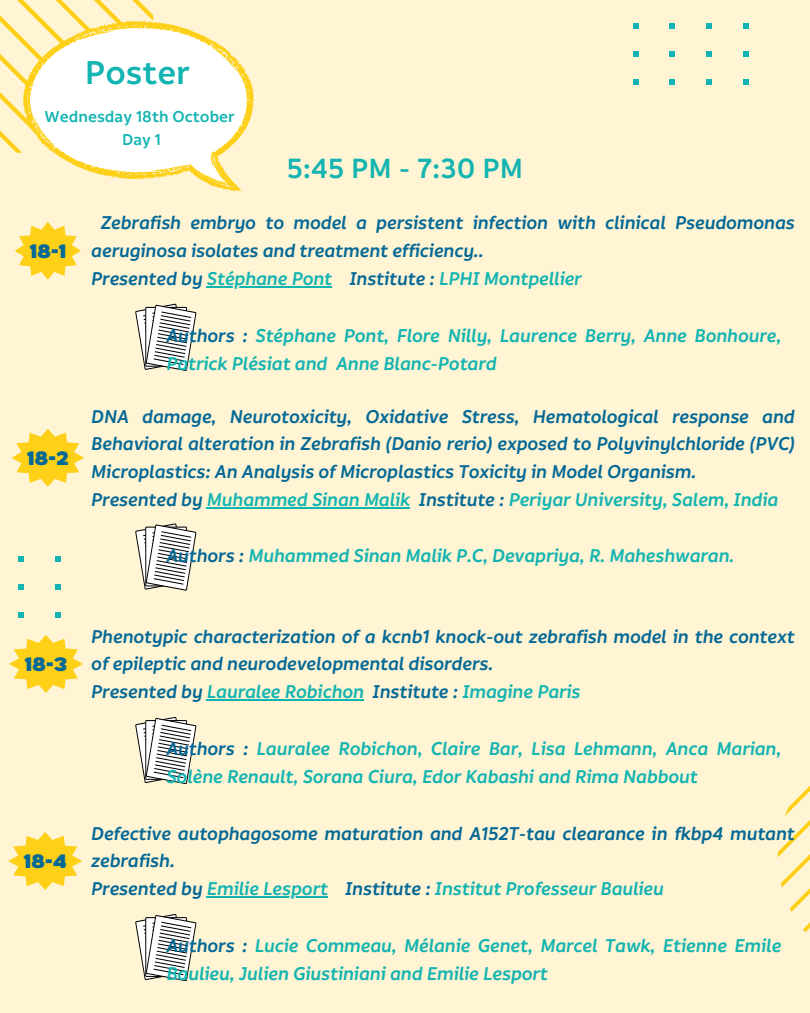
<style>
.page{position:relative;width:810px;height:1013px;background:#fff}
.page>*{position:absolute;margin:0;border:0;box-sizing:border-box;transform-origin:0 0}
.t1{font:600 35.7px "Informative";color:#13b4b1}
.t2{font:600 30px "Informative";color:#13b4b1}
.t3{font:italic 600 20px/27.8px "Informative";letter-spacing:-.01em;color:#056996}
.t4{font:italic 600 20px/27.8px "Informative";letter-spacing:-.01em;color:#14b4b1}
.t5{font:italic 600 20px/27.8px "Informative";letter-spacing:-.01em;color:#13b4b1}
.t6{font:900 19px "Bernoru";color:#056996}
.t7{font:600 17px "Informative";color:#13b4b1}
.s1{color:#056996}
</style>
<div class="page">
<div style="left:0;top:0;width:810px;height:1012px;background:#fff4d4"></div>
<svg style="left:0;top:0;width:153px;height:153px"></svg>
<svg style="left:777px;top:786px;width:33px;height:147px"></svg>
<svg style="left:633px;top:24px;width:5px;height:5px"></svg>
<svg style="left:633px;top:52px;width:5px;height:5px"></svg>
<svg style="left:633px;top:79px;width:5px;height:5px"></svg>
<svg style="left:670px;top:24px;width:5px;height:5px"></svg>
<svg style="left:670px;top:52px;width:5px;height:5px"></svg>
<svg style="left:670px;top:79px;width:5px;height:5px"></svg>
<svg style="left:707px;top:24px;width:5px;height:5px"></svg>
<svg style="left:707px;top:52px;width:5px;height:5px"></svg>
<svg style="left:707px;top:79px;width:5px;height:5px"></svg>
<svg style="left:744px;top:24px;width:5px;height:5px"></svg>
<svg style="left:744px;top:52px;width:5px;height:5px"></svg>
<svg style="left:744px;top:79px;width:5px;height:5px"></svg>
<svg style="left:18px;top:557px;width:5px;height:5px"></svg>
<svg style="left:18px;top:584px;width:5px;height:5px"></svg>
<svg style="left:18px;top:612px;width:5px;height:5px"></svg>
<svg style="left:55px;top:557px;width:5px;height:5px"></svg>
<svg style="left:55px;top:584px;width:5px;height:5px"></svg>
<svg style="left:55px;top:612px;width:5px;height:5px"></svg>
<svg style="left:23px;top:21px;width:231px;height:171px;fill:#fff"></svg>
<svg style="left:15px;top:222px;width:66px;height:58px"></svg>
<svg style="left:135px;top:304px;width:61px;height:67px"></svg>
<hr style="left:206px;top:286px;width:126px;height:2px;background:#13b4b1">
<svg style="left:12px;top:429px;width:72px;height:58px"></svg>
<svg style="left:135px;top:523px;width:61px;height:67px"></svg>
<hr style="left:206px;top:507px;width:204px;height:2px;background:#14b4b1">
<svg style="left:9px;top:635px;width:74px;height:58px"></svg>
<svg style="left:135px;top:717px;width:61px;height:66px"></svg>
<hr style="left:206px;top:699px;width:157px;height:2px;background:#13b4b1">
<svg style="left:8px;top:832px;width:74px;height:58px"></svg>
<svg style="left:135px;top:914px;width:61px;height:66px"></svg>
<hr style="left:206px;top:896px;width:121px;height:2px;background:#13b4b1">
<p class="t1" style="left:85px;top:50px;width:107px">Poster</p>
<p class="t7" style="left:44px;top:105px;width:192px">Wednesday 18th October</p>
<p class="t7" style="left:122px;top:129px;width:40px">Day 1</p>
<p class="t2" style="left:287px;top:149px;width:238px">5:45 PM - 7:30 PM</p>
<p class="t6" style="left:29px;top:240px;width:38px">18-1</p>
<p class="t6" style="left:27px;top:447px;width:43px">18-2</p>
<p class="t3" style="left:91px;top:208px;width:705px;text-indent:9px">Zebrafish embryo to model a persistent infection with clinical Pseudomonas aeruginosa isolates and treatment efficiency..</p>
<p class="t5" style="left:91px;top:263px;width:492px"><span class="s1">Presented by</span> Stéphane Pont <span class="s1">Institute :</span> LPHI Montpellier</p>
<p class="t5" style="left:166px;top:320px;width:617px"><span class="s1">Authors :</span> Stéphane Pont, Flore Nilly, Laurence Berry, Anne Bonhoure,<br>Patrick Plésiat and Anne Blanc-Potard</p>
<p class="t3" style="left:91px;top:401px;width:705px;text-align:justify">DNA damage, Neurotoxicity, Oxidative Stress, Hematological response and Behavioral alteration in Zebrafish (Danio rerio) exposed to Polyvinylchloride (PVC)<br>Microplastics: An Analysis of Microplastics Toxicity in Model Organism.</p>
<p class="t4" style="left:91px;top:484px;width:689px"><span class="s1">Presented by</span> Muhammed Sinan Malik <span class="s1">Institute :</span> Periyar University, Salem, India</p>
<p class="t4" style="left:166px;top:540px;width:570px"><span class="s1">Authors :</span> Muhammed Sinan Malik P.C, Devapriya, R. Maheshwaran.</p>
<p class="t6" style="left:25px;top:653px;width:44px">18-3</p>
<p class="t6" style="left:24px;top:850px;width:45px">18-4</p>
<p class="t3" style="left:91px;top:621px;width:705px">Phenotypic characterization of a kcnb1 knock-out zebrafish model in the context of epileptic and neurodevelopmental disorders.</p>
<p class="t5" style="left:91px;top:676px;width:491px"><span class="s1">Presented by</span> Lauralee Robichon <span class="s1">Institute :</span> Imagine Paris</p>
<p class="t4" style="left:166px;top:733px;width:617px"><span class="s1">Authors :</span> Lauralee Robichon, Claire Bar, Lisa Lehmann, Anca Marian,<br>Solène Renault, Sorana Ciura, Edor Kabashi and Rima Nabbout</p>
<p class="t3" style="left:91px;top:818px;width:705px">Defective autophagosome maturation and A152T-tau clearance in fkbp4 mutant zebrafish.</p>
<p class="t5" style="left:91px;top:873px;width:574px"><span class="s1">Presented by</span> Emilie Lesport <span class="s1">Institute :</span> Institut Professeur Baulieu</p>
<p class="t4" style="left:166px;top:930px;width:617px"><span class="s1">Authors :</span> Lucie Commeau, Mélanie Genet, Marcel Tawk, Etienne Emile<br>Baulieu, Julien Giustiniani and Emilie Lesport</p>
</div>
